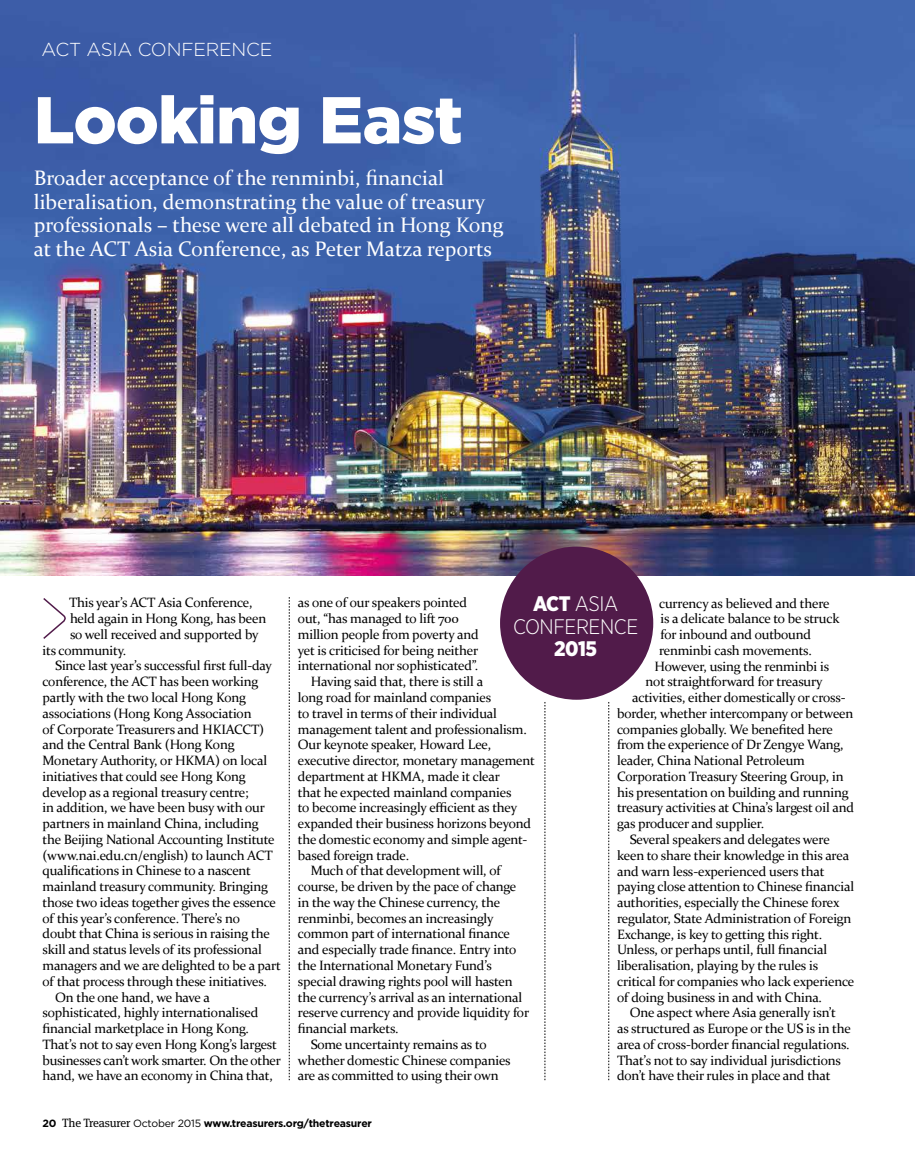
<style>
.page{position:relative;width:915px;height:1170px;background:#fff}
.page>*{position:absolute;margin:0;border:0;box-sizing:border-box;transform-origin:0 0}
.t1{font:900 66px "Gotham";letter-spacing:-.01em;color:#fff}
.t2{font:21px/23.7px "Constantia";color:#fff}
.t3{font:300 21px/22.5px "Gotham Narrow";letter-spacing:-.02em;color:#fff;text-align:center}
.t4{font:900 21px "Gotham Narrow";color:#fff}
.t5{font:300 18.75px "Gotham";letter-spacing:-.01em;color:#fff}
.t6{font:13.5px "Constantia";letter-spacing:-.015em;color:#000}
.t7{font:700 10.5px "Gotham";letter-spacing:-.02em;color:#000}
.s1{font-weight:900}
.s2{font-family:"Meta Serif";font-weight:400;font-size:12px}
.s3{font-weight:400}
</style>
<div class="page">
<svg style="left:43px;top:598px;width:23px;height:41px"></svg>
<svg style="left:608px;top:702px;width:1px;height:378px"></svg>
<svg style="left:544px;top:702px;width:1px;height:378px"></svg>
<svg style="left:289px;top:597px;width:1px;height:483px"></svg>
<img style="left:0;top:0;width:914px;height:576px">
<div style="left:500px;top:546px;width:153px;height:153px;background:#511b4a;border-radius:50%"></div>
<h3 class="t5" style="left:41px;top:37px;width:232px">ACT ASIA CONFERENCE</h3>
<h1 class="t1" style="left:34px;top:74px;width:430px">Looking East</h1>
<h2 class="t2" style="left:34px;top:165px;width:471px">Broader acceptance of the renminbi, financial liberalisation, demonstrating the value of treasury professionals – these were all debated in Hong Kong at the ACT Asia Conference, as Peter Matza reports</h2>
<p class="t6" style="left:69px;top:593px;width:185px">This year’s ACT Asia Conference,</p>
<p class="t6" style="left:70px;top:609px;width:198px">held again in Hong Kong, has been</p>
<p class="t6" style="left:70px;top:625px;width:190px">so well received and supported by</p>
<p class="t6" style="left:43px;top:641px;width:85px">its community.</p>
<p class="t6" style="left:55px;top:656px;width:218px">Since last year’s successful first full-day</p>
<p class="t6" style="left:43px;top:672px;width:217px">conference, the ACT has been working</p>
<p class="t6" style="left:43px;top:688px;width:205px">partly with the two local Hong Kong</p>
<p class="t6" style="left:43px;top:704px;width:210px">associations (Hong Kong Association</p>
<p class="t6" style="left:43px;top:719px;width:223px">of Corporate Treasurers and HKIACCT)</p>
<p class="t6" style="left:43px;top:735px;width:193px">and the Central Bank (Hong Kong</p>
<p class="t6" style="left:43px;top:751px;width:226px">Monetary Authority, or HKMA) on local</p>
<p class="t6" style="left:43px;top:767px;width:205px">initiatives that could see Hong Kong</p>
<p class="t6" style="left:43px;top:782px;width:207px">develop as a regional treasury centre;</p>
<p class="t6" style="left:43px;top:798px;width:224px">in addition, we have been busy with our</p>
<p class="t6" style="left:43px;top:814px;width:217px">partners in mainland China, including</p>
<p class="t6" style="left:43px;top:830px;width:233px">the Beijing National Accounting Institute</p>
<p class="t6" style="left:43px;top:845px;width:231px">(www.nai.edu.cn/english) to launch ACT</p>
<p class="t6" style="left:43px;top:861px;width:210px">qualifications in Chinese to a nascent</p>
<p class="t6" style="left:43px;top:877px;width:227px">mainland treasury community. Bringing</p>
<p class="t6" style="left:43px;top:893px;width:235px">those two ideas together gives the essence</p>
<p class="t6" style="left:43px;top:908px;width:199px">of this year’s conference. There’s no</p>
<p class="t6" style="left:43px;top:924px;width:229px">doubt that China is serious in raising the</p>
<p class="t6" style="left:43px;top:940px;width:221px">skill and status levels of its professional</p>
<p class="t6" style="left:43px;top:956px;width:240px">managers and we are delighted to be a part</p>
<p class="t6" style="left:43px;top:971px;width:226px">of that process through these initiatives.</p>
<p class="t6" style="left:55px;top:987px;width:156px">On the one hand, we have a</p>
<p class="t6" style="left:43px;top:1003px;width:217px">sophisticated, highly internationalised</p>
<p class="t6" style="left:43px;top:1019px;width:208px">financial marketplace in Hong Kong.</p>
<p class="t6" style="left:43px;top:1034px;width:236px">That’s not to say even Hong Kong’s largest</p>
<p class="t6" style="left:43px;top:1050px;width:240px">businesses can’t work smarter. On the other</p>
<p class="t6" style="left:43px;top:1066px;width:232px">hand, we have an economy in China that,</p>
<h2 class="t3" style="left:513px;top:592px;width:127px"><span class="s1">ACT</span> ASIA<br>CONFERENCE</h2>
<h2 class="t4" style="left:554px;top:635px;width:44px">2015</h2>
<p class="t6" style="left:298px;top:593px;width:171px">as one of our speakers pointed</p>
<p class="t6" style="left:298px;top:609px;width:162px">out, “has managed to lift 700</p>
<p class="t6" style="left:298px;top:625px;width:182px">million people from poverty and</p>
<p class="t6" style="left:298px;top:641px;width:182px">yet is criticised for being neither</p>
<p class="t6" style="left:298px;top:656px;width:182px">international nor sophisticated”.</p>
<p class="t6" style="left:310px;top:672px;width:174px">Having said that, there is still a</p>
<p class="t6" style="left:298px;top:688px;width:195px">long road for mainland companies</p>
<p class="t6" style="left:298px;top:704px;width:200px">to travel in terms of their individual</p>
<p class="t6" style="left:298px;top:719px;width:230px">management talent and professionalism.</p>
<p class="t6" style="left:298px;top:735px;width:195px">Our keynote speaker, Howard Lee,</p>
<p class="t6" style="left:298px;top:751px;width:238px">executive director, monetary management</p>
<p class="t6" style="left:298px;top:767px;width:203px">department at HKMA, made it clear</p>
<p class="t6" style="left:298px;top:782px;width:215px">that he expected mainland companies</p>
<p class="t6" style="left:298px;top:798px;width:221px">to become increasingly efficient as they</p>
<p class="t6" style="left:298px;top:814px;width:235px">expanded their business horizons beyond</p>
<p class="t6" style="left:298px;top:830px;width:231px">the domestic economy and simple agent-</p>
<p class="t6" style="left:298px;top:845px;width:113px">based foreign trade.</p>
<p class="t6" style="left:310px;top:861px;width:191px">Much of that development will, of</p>
<p class="t6" style="left:298px;top:877px;width:220px">course, be driven by the pace of change</p>
<p class="t6" style="left:298px;top:893px;width:204px">in the way the Chinese currency, the</p>
<p class="t6" style="left:298px;top:908px;width:197px">renminbi, becomes an increasingly</p>
<p class="t6" style="left:298px;top:924px;width:213px">common part of international finance</p>
<p class="t6" style="left:298px;top:940px;width:220px">and especially trade finance. Entry into</p>
<p class="t6" style="left:298px;top:956px;width:195px">the International Monetary Fund’s</p>
<p class="t6" style="left:298px;top:971px;width:216px">special drawing rights pool will hasten</p>
<p class="t6" style="left:298px;top:987px;width:226px">the currency’s arrival as an international</p>
<p class="t6" style="left:298px;top:1003px;width:233px">reserve currency and provide liquidity for</p>
<p class="t6" style="left:298px;top:1019px;width:102px">financial markets.</p>
<p class="t6" style="left:310px;top:1034px;width:177px">Some uncertainty remains as to</p>
<p class="t6" style="left:298px;top:1050px;width:214px">whether domestic Chinese companies</p>
<p class="t6" style="left:298px;top:1066px;width:202px">are as committed to using their own</p>
<p class="t6" style="left:659px;top:593px;width:172px">currency as believed and there</p>
<p class="t6" style="left:660px;top:609px;width:180px">is a delicate balance to be struck</p>
<p class="t6" style="left:660px;top:625px;width:152px">for inbound and outbound</p>
<p class="t6" style="left:659px;top:641px;width:154px">renminbi cash movements.</p>
<p class="t6" style="left:654px;top:656px;width:176px">However, using the renminbi is</p>
<p class="t6" style="left:645px;top:672px;width:179px">not straightforward for treasury</p>
<p class="t6" style="left:632px;top:688px;width:215px">activities, either domestically or cross-</p>
<p class="t6" style="left:617px;top:704px;width:238px">border, whether intercompany or between</p>
<p class="t6" style="left:617px;top:719px;width:217px">companies globally. We benefited here</p>
<p class="t6" style="left:617px;top:735px;width:228px">from the experience of Dr Zengye Wang,</p>
<p class="t6" style="left:617px;top:751px;width:189px">leader, China National Petroleum</p>
<p class="t6" style="left:617px;top:767px;width:228px">Corporation Treasury Steering Group, in</p>
<p class="t6" style="left:617px;top:782px;width:233px">his presentation on building and running</p>
<p class="t6" style="left:617px;top:798px;width:238px">treasury activities at China’s largest oil and</p>
<p class="t6" style="left:617px;top:814px;width:148px">gas producer and supplier.</p>
<p class="t6" style="left:629px;top:830px;width:201px">Several speakers and delegates were</p>
<p class="t6" style="left:617px;top:845px;width:233px">keen to share their knowledge in this area</p>
<p class="t6" style="left:617px;top:861px;width:209px">and warn less-experienced users that</p>
<p class="t6" style="left:617px;top:877px;width:238px">paying close attention to Chinese financial</p>
<p class="t6" style="left:617px;top:893px;width:224px">authorities, especially the Chinese forex</p>
<p class="t6" style="left:617px;top:909px;width:236px">regulator, State Administration of Foreign</p>
<p class="t6" style="left:617px;top:924px;width:207px">Exchange, is key to getting this right.</p>
<p class="t6" style="left:617px;top:940px;width:211px">Unless, or perhaps until, full financial</p>
<p class="t6" style="left:617px;top:956px;width:202px">liberalisation, playing by the rules is</p>
<p class="t6" style="left:617px;top:972px;width:239px">critical for companies who lack experience</p>
<p class="t6" style="left:617px;top:987px;width:206px">of doing business in and with China.</p>
<p class="t6" style="left:629px;top:1003px;width:207px">One aspect where Asia generally isn’t</p>
<p class="t6" style="left:617px;top:1019px;width:235px">as structured as Europe or the US is in the</p>
<p class="t6" style="left:617px;top:1035px;width:234px">area of cross-border financial regulations.</p>
<p class="t6" style="left:617px;top:1050px;width:225px">That’s not to say individual jurisdictions</p>
<p class="t6" style="left:617px;top:1066px;width:215px">don’t have their rules in place and that</p>
<p class="t7" style="left:43px;top:1116px;width:331px">20 <span class="s2">The Treasurer</span> <span class="s3">October 2015</span> www.treasurers.org/thetreasurer</p>
</div>
